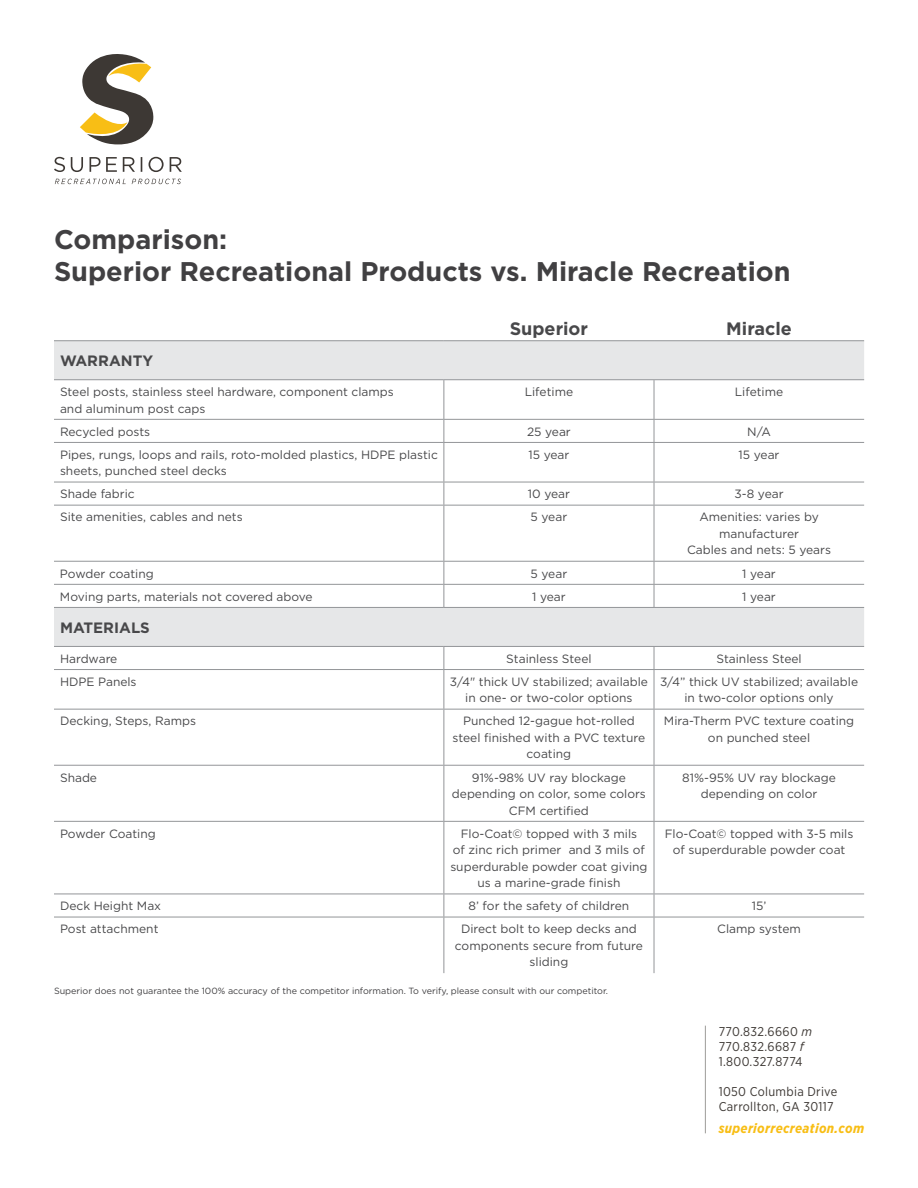
<style>
.page{position:relative;width:918px;height:1188px;background:#fff}
.page>*{position:absolute;margin:0;border:0;box-sizing:border-box;transform-origin:0 0}
.t1{font:700 27px/32.4px "Gotham";color:#414042}
.t2{font:700 18px "Gotham";color:#48484a}
.t3{font:700 15px "Gotham";color:#48484a}
.t4{font:italic 700 13.5px "Gotham Narrow";letter-spacing:.025em;color:#f8be15}
.t5{font:12.75px/15px "Gotham Narrow";letter-spacing:.025em;color:#3d3834}
.t6{font:12px/16.5px "Gotham";color:#48484a;text-align:center}
.t7{font:9px "Gotham";color:#414042}
.s1{font-style:italic}
</style>
<div class="page">
<hr style="left:705px;top:1026px;width:1px;height:107px;background:#9e9c99">
<svg style="left:54px;top:341px;width:810px;height:305px"></svg>
<hr style="left:54px;top:340px;width:390px;height:1px;background:#939598">
<hr style="left:444px;top:340px;width:210px;height:1px;background:#939598">
<hr style="left:654px;top:340px;width:210px;height:1px;background:#939598">
<hr style="left:54px;top:379px;width:390px;height:1px;background:#939598">
<hr style="left:444px;top:379px;width:210px;height:1px;background:#939598">
<hr style="left:444px;top:380px;width:1px;height:39px;background:#939598">
<hr style="left:654px;top:379px;width:210px;height:1px;background:#939598">
<hr style="left:654px;top:380px;width:1px;height:39px;background:#939598">
<hr style="left:54px;top:419px;width:390px;height:1px;background:#939598">
<hr style="left:444px;top:419px;width:210px;height:1px;background:#939598">
<svg style="left:444px;top:420px;width:1px;height:22px"></svg>
<hr style="left:654px;top:419px;width:210px;height:1px;background:#939598">
<svg style="left:654px;top:420px;width:1px;height:22px"></svg>
<hr style="left:54px;top:442px;width:390px;height:1px;background:#939598">
<hr style="left:444px;top:442px;width:210px;height:1px;background:#939598">
<hr style="left:444px;top:443px;width:1px;height:39px;background:#939598">
<hr style="left:654px;top:442px;width:210px;height:1px;background:#939598">
<hr style="left:654px;top:443px;width:1px;height:39px;background:#939598">
<hr style="left:54px;top:482px;width:390px;height:1px;background:#939598">
<hr style="left:444px;top:482px;width:210px;height:1px;background:#939598">
<svg style="left:444px;top:482px;width:1px;height:23px"></svg>
<hr style="left:654px;top:482px;width:210px;height:1px;background:#939598">
<svg style="left:654px;top:482px;width:1px;height:23px"></svg>
<hr style="left:54px;top:505px;width:390px;height:1px;background:#939598">
<hr style="left:444px;top:505px;width:210px;height:1px;background:#939598">
<hr style="left:444px;top:506px;width:1px;height:55px;background:#939598">
<hr style="left:654px;top:505px;width:210px;height:1px;background:#939598">
<hr style="left:654px;top:506px;width:1px;height:55px;background:#939598">
<hr style="left:54px;top:561px;width:390px;height:1px;background:#939598">
<hr style="left:444px;top:561px;width:210px;height:1px;background:#939598">
<hr style="left:654px;top:561px;width:210px;height:1px;background:#939598">
<hr style="left:54px;top:584px;width:390px;height:1px;background:#939598">
<hr style="left:444px;top:584px;width:210px;height:1px;background:#939598">
<svg style="left:444px;top:562px;width:1px;height:45px"></svg>
<hr style="left:654px;top:584px;width:210px;height:1px;background:#939598">
<svg style="left:654px;top:562px;width:1px;height:45px"></svg>
<hr style="left:54px;top:607px;width:390px;height:1px;background:#939598">
<hr style="left:444px;top:607px;width:210px;height:1px;background:#939598">
<hr style="left:654px;top:607px;width:210px;height:1px;background:#939598">
<hr style="left:54px;top:646px;width:390px;height:1px;background:#939598">
<hr style="left:444px;top:646px;width:210px;height:1px;background:#939598">
<svg style="left:444px;top:647px;width:1px;height:22px"></svg>
<hr style="left:654px;top:646px;width:210px;height:1px;background:#939598">
<svg style="left:654px;top:647px;width:1px;height:22px"></svg>
<hr style="left:54px;top:669px;width:390px;height:1px;background:#939598">
<hr style="left:444px;top:669px;width:210px;height:1px;background:#939598">
<hr style="left:444px;top:670px;width:1px;height:39px;background:#939598">
<hr style="left:654px;top:669px;width:210px;height:1px;background:#939598">
<hr style="left:654px;top:670px;width:1px;height:39px;background:#939598">
<hr style="left:54px;top:709px;width:390px;height:1px;background:#939598">
<hr style="left:444px;top:709px;width:210px;height:1px;background:#939598">
<hr style="left:444px;top:710px;width:1px;height:55px;background:#939598">
<hr style="left:654px;top:709px;width:210px;height:1px;background:#939598">
<hr style="left:654px;top:710px;width:1px;height:55px;background:#939598">
<hr style="left:54px;top:765px;width:390px;height:1px;background:#939598">
<hr style="left:444px;top:765px;width:210px;height:1px;background:#939598">
<hr style="left:654px;top:765px;width:210px;height:1px;background:#939598">
<hr style="left:444px;top:766px;width:1px;height:55px;background:#939598">
<hr style="left:654px;top:766px;width:1px;height:55px;background:#939598">
<hr style="left:54px;top:821px;width:390px;height:1px;background:#939598">
<hr style="left:444px;top:821px;width:210px;height:1px;background:#939598">
<hr style="left:444px;top:822px;width:1px;height:72px;background:#939598">
<hr style="left:654px;top:821px;width:210px;height:1px;background:#939598">
<hr style="left:654px;top:822px;width:1px;height:72px;background:#939598">
<hr style="left:54px;top:894px;width:390px;height:1px;background:#939598">
<hr style="left:444px;top:894px;width:210px;height:1px;background:#939598">
<svg style="left:444px;top:894px;width:1px;height:23px"></svg>
<hr style="left:654px;top:894px;width:210px;height:1px;background:#939598">
<svg style="left:654px;top:894px;width:1px;height:23px"></svg>
<hr style="left:54px;top:917px;width:390px;height:1px;background:#939598">
<hr style="left:444px;top:917px;width:210px;height:1px;background:#939598">
<hr style="left:444px;top:917px;width:1px;height:56px;background:#939598">
<hr style="left:654px;top:917px;width:210px;height:1px;background:#939598">
<hr style="left:654px;top:917px;width:1px;height:56px;background:#939598">
<svg style="left:54px;top:54px;width:128px;height:130px"></svg>
<h1 class="t1" style="left:54px;top:223px;width:738px">Comparison:<br>Superior Recreational Products vs. Miracle Recreation</h1>
<h2 class="t2" style="left:510px;top:316px;width:80px">Superior</h2>
<h2 class="t2" style="left:726px;top:316px;width:67px">Miracle</h2>
<p class="t3" style="left:60px;top:351px;width:95px">WARRANTY</p>
<p class="t6" style="left:60px;top:383px;width:335px;text-align:left">Steel posts, stainless steel hardware, component clamps and aluminum post caps</p>
<p class="t6" style="left:525px;top:383px;width:50px">Lifetime</p>
<p class="t6" style="left:735px;top:383px;width:50px">Lifetime</p>
<p class="t6" style="left:60px;top:423px;width:92px">Recycled posts</p>
<p class="t6" style="left:527px;top:423px;width:45px">25 year</p>
<p class="t6" style="left:747px;top:423px;width:25px">N/A</p>
<p class="t6" style="left:60px;top:446px;width:379px;text-align:left">Pipes, rungs, loops and rails, roto-molded plastics, HDPE plastic sheets, punched steel decks</p>
<p class="t6" style="left:529px;top:446px;width:42px">15 year</p>
<p class="t6" style="left:739px;top:446px;width:42px">15 year</p>
<p class="t6" style="left:60px;top:486px;width:76px">Shade fabric</p>
<p class="t6" style="left:528px;top:486px;width:44px">10 year</p>
<p class="t6" style="left:735px;top:486px;width:51px">3-8 year</p>
<p class="t6" style="left:60px;top:509px;width:184px">Site amenities, cables and nets</p>
<p class="t6" style="left:531px;top:509px;width:38px">5 year</p>
<p class="t6" style="left:687px;top:509px;width:146px">Amenities: varies by manufacturer<br>Cables and nets: 5 years</p>
<p class="t6" style="left:60px;top:565px;width:95px">Powder coating</p>
<p class="t6" style="left:531px;top:565px;width:38px">5 year</p>
<p class="t6" style="left:742px;top:565px;width:35px">1 year</p>
<p class="t6" style="left:60px;top:588px;width:254px">Moving parts, materials not covered above</p>
<p class="t6" style="left:532px;top:588px;width:35px">1 year</p>
<p class="t6" style="left:742px;top:588px;width:35px">1 year</p>
<p class="t3" style="left:60px;top:618px;width:91px">MATERIALS</p>
<p class="t6" style="left:60px;top:650px;width:59px">Hardware</p>
<p class="t6" style="left:506px;top:650px;width:87px">Stainless Steel</p>
<p class="t6" style="left:716px;top:650px;width:87px">Stainless Steel</p>
<p class="t6" style="left:60px;top:673px;width:78px">HDPE Panels</p>
<p class="t6" style="left:450px;top:673px;width:200px">3/4" thick UV stabilized; available in one- or two-color options</p>
<p class="t6" style="left:660px;top:673px;width:200px">3/4” thick UV stabilized; available in two-color options only</p>
<p class="t6" style="left:60px;top:713px;width:138px">Decking, Steps, Ramps</p>
<p class="t6" style="left:453px;top:713px;width:194px">Punched 12-gague hot-rolled steel finished with a PVC texture coating</p>
<p class="t6" style="left:664px;top:713px;width:192px">Mira-Therm PVC texture coating on punched steel</p>
<p class="t6" style="left:60px;top:769px;width:39px">Shade</p>
<p class="t6" style="left:452px;top:769px;width:196px">91%-98% UV ray blockage depending on color, some colors<br>CFM certified</p>
<p class="t6" style="left:682px;top:769px;width:155px">81%-95% UV ray blockage depending on color</p>
<p class="t6" style="left:60px;top:825px;width:97px">Powder Coating</p>
<p class="t6" style="left:450px;top:825px;width:199px">Flo-Coat© topped with 3 mils<br>of zinc rich primer and 3 mils of superdurable powder coat giving us a marine-grade finish</p>
<p class="t6" style="left:665px;top:825px;width:190px">Flo-Coat© topped with 3-5 mils of superdurable powder coat</p>
<p class="t6" style="left:60px;top:898px;width:103px">Deck Height Max</p>
<p class="t6" style="left:469px;top:898px;width:162px">8’ for the safety of children</p>
<p class="t6" style="left:752px;top:898px;width:16px">15’</p>
<p class="t6" style="left:60px;top:921px;width:100px">Post attachment</p>
<p class="t6" style="left:455px;top:921px;width:189px">Direct bolt to keep decks and components secure from future sliding</p>
<p class="t6" style="left:717px;top:921px;width:85px">Clamp system</p>
<p class="t7" style="left:54px;top:985px;width:556px">Superior does not guarantee the 100% accuracy of the competitor information. To verify, please consult with our competitor.</p>
<p class="t5" style="left:719px;top:1024px;width:95px">770.832.6660 <span class="s1">m<br></span>770.832.6687 <span class="s1">f<br></span>1.800.327.8774</p>
<p class="t5" style="left:719px;top:1084px;width:120px">1050 Columbia Drive<br>Carrollton, GA 30117</p>
<p class="t4" style="left:719px;top:1120px;width:147px">superiorrecreation.com</p>
</div>
